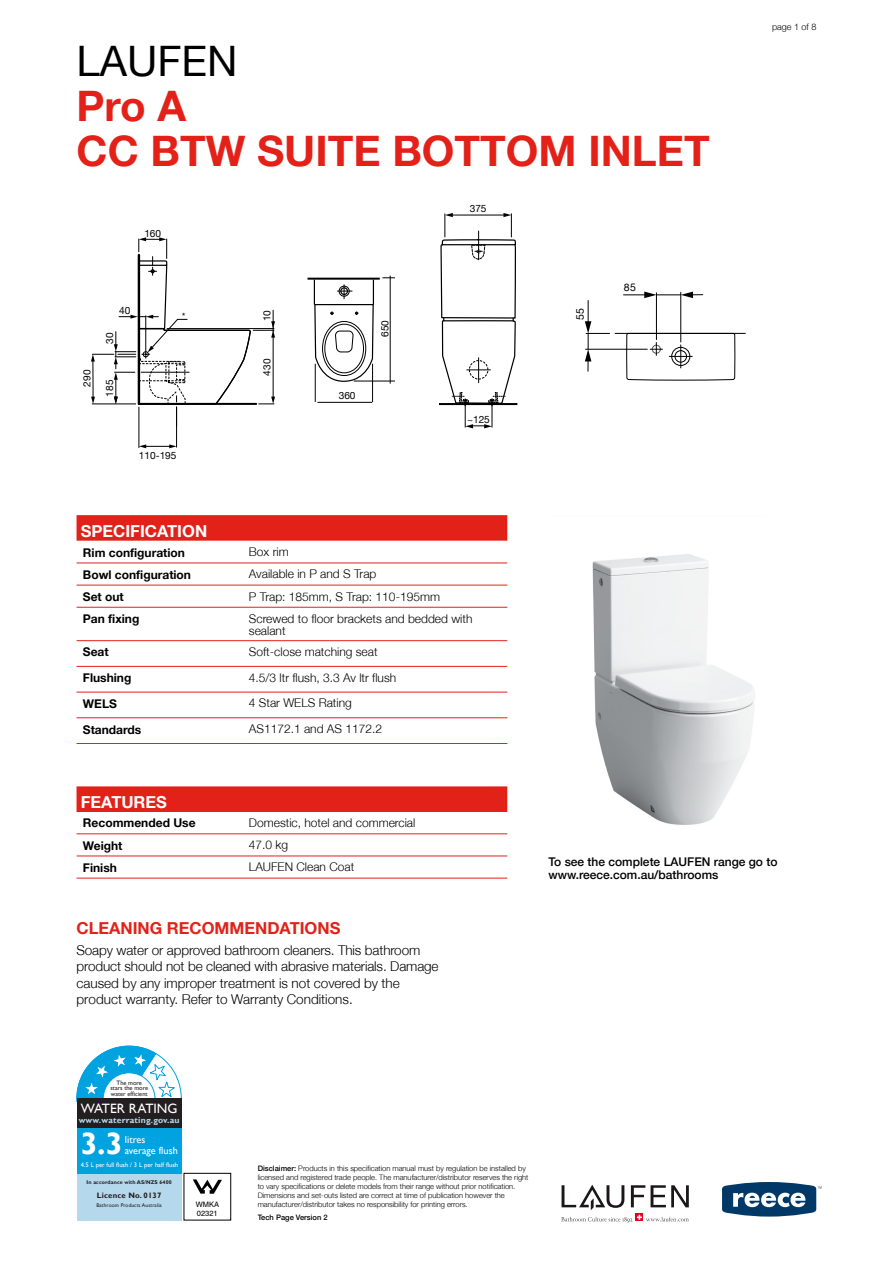
<style>
.page{position:relative;width:893px;height:1263px;background:#fff}
.page>*{position:absolute;margin:0;border:0;box-sizing:border-box;transform-origin:0 0}
.t1{font:700 42px/45px "Helvetica Neue";color:#e32119}
.t2{font:42px "Helvetica Neue";color:#000}
.t3{font:700 30.9px "Gill Sans";color:#fff}
.t4{font:700 16.5px "Helvetica Neue";color:#e32119}
.t5{font:700 16.5px "Helvetica Neue";color:#fff}
.t6{font:13.65px "Gill Sans";letter-spacing:-.01em;color:#fff}
.t7{font:300 13.5px/16.5px "Helvetica Neue";letter-spacing:-.01em;color:#000}
.t8{font:300 12px/12px "Helvetica Neue";color:#000}
.t9{font:700 12px "Helvetica Neue";color:#000}
.t10{font:500 12px/12px "Helvetica Neue";color:#000}
.t11{font:10.5px "Helvetica Neue";color:#000}
.t12{font:10.35px/10.4px "Gill Sans";color:#fff}
.t13{font:10.05px "Helvetica Neue";color:#000}
.t14{font:300 9px "Helvetica Neue";color:#000}
.t15{font:700 8.7px "Gill Sans";letter-spacing:.02em;color:#b6d8ec}
.t16{font:700 7.8px "Gill Sans";letter-spacing:.02em;color:#231f20}
.t17{font:300 7.5px/9px "Helvetica Neue";color:#000}
.t18{font:500 7.5px "Helvetica Neue";color:#000}
.t19{font:7.5px/9px "Helvetica";color:#000}
.t20{font:6.6px "Gill Sans";color:#fff}
.t21{font:6.45px/5.4px "Gill Sans";letter-spacing:-.01em;color:#231f20;text-align:center}
.t22{font:700 5.4px "Gill Sans";letter-spacing:.02em;color:#231f20}
.t23{font:5.4px "Gill Sans";letter-spacing:.02em;color:#231f20}
.s1{font-family:"Helvetica 45"}
.s2{font-weight:500}
</style>
<div class="page">
<svg style="left:561px;top:1185px;width:128px;height:37px"></svg>
<svg style="left:77px;top:786px;width:430px;height:92px"></svg>
<hr style="left:77px;top:833px;width:166px;height:1px;background:#e22119">
<hr style="left:243px;top:833px;width:264px;height:1px;background:#e22119">
<hr style="left:77px;top:855px;width:166px;height:1px;background:#e22119">
<hr style="left:243px;top:855px;width:264px;height:1px;background:#e22119">
<hr style="left:77px;top:878px;width:166px;height:1px;background:#e22119">
<hr style="left:243px;top:878px;width:264px;height:1px;background:#e22119">
<svg style="left:77px;top:515px;width:430px;height:26px;background:#e2251d"></svg>
<svg style="left:77px;top:562px;width:430px;height:1px"></svg>
<svg style="left:77px;top:584px;width:430px;height:135px"></svg>
<hr style="left:77px;top:563px;width:166px;height:1px;background:#e22119">
<hr style="left:243px;top:563px;width:264px;height:1px;background:#e22119">
<hr style="left:77px;top:585px;width:166px;height:1px;background:#e22119">
<hr style="left:243px;top:585px;width:264px;height:1px;background:#e22119">
<hr style="left:77px;top:607px;width:166px;height:1px;background:#e22119">
<hr style="left:243px;top:607px;width:264px;height:1px;background:#e22119">
<hr style="left:77px;top:640px;width:166px;height:1px;background:#e22119">
<hr style="left:243px;top:640px;width:264px;height:1px;background:#e22119">
<hr style="left:77px;top:666px;width:166px;height:1px;background:#e22119">
<hr style="left:243px;top:666px;width:264px;height:1px;background:#e22119">
<hr style="left:77px;top:692px;width:166px;height:1px;background:#e22119">
<hr style="left:243px;top:692px;width:264px;height:1px;background:#e22119">
<hr style="left:77px;top:717px;width:166px;height:1px;background:#e22119">
<hr style="left:243px;top:717px;width:264px;height:1px;background:#e22119">
<hr style="left:77px;top:743px;width:166px;height:1px;background:#e22119">
<hr style="left:243px;top:743px;width:264px;height:1px;background:#e22119">
<hr style="left:139px;top:407px;width:1px;height:41px;background:#000">
<hr style="left:176px;top:407px;width:1px;height:40px;background:#000">
<svg style="left:139px;top:444px;width:38px;height:4px"></svg>
<hr style="left:308px;top:278px;width:72px;height:2px;background:#000">
<svg style="left:314px;top:280px;width:60px;height:123px"></svg>
<svg style="left:382px;top:277px;width:13px;height:1px"></svg>
<hr style="left:354px;top:381px;width:41px;height:1px;background:#000">
<hr style="left:317px;top:402px;width:55px;height:1px;background:#000">
<hr style="left:390px;top:276px;width:1px;height:108px;background:#000">
<hr style="left:372px;top:364px;width:1px;height:38px;background:#000">
<hr style="left:315px;top:364px;width:1px;height:38px;background:#000">
<hr style="left:439px;top:403px;width:78px;height:2px;background:#000">
<svg style="left:440px;top:213px;width:77px;height:215px"></svg>
<img style="left:592px;top:554px;width:163px;height:271px">
<hr style="left:615px;top:333px;width:130px;height:1px;background:#000">
<hr style="left:586px;top:349px;width:61px;height:1px;background:#000">
<svg style="left:585px;top:300px;width:25px;height:71px"></svg>
<svg style="left:623px;top:291px;width:112px;height:90px"></svg>
<hr style="left:656px;top:293px;width:1px;height:47px;background:#000">
<svg style="left:722px;top:1182px;width:99px;height:34px"></svg>
<svg style="left:193px;top:1179px;width:29px;height:15px"></svg>
<div style="left:77px;top:1128px;width:105px;height:46px;background:#00a2df"></div>
<div style="left:77px;top:1174px;width:105px;height:47px;background:#b6d8ec"></div>
<div style="left:77px;top:1098px;width:105px;height:30px;background:#231f20"></div>
<svg style="left:77px;top:1046px;width:105px;height:52px"></svg>
<svg style="left:91px;top:237px;width:184px;height:189px"></svg>
<h1 class="t2" style="left:77px;top:36px;width:162px">LAUFEN</h1>
<h1 class="t1" style="left:77px;top:82px;width:635px">Pro A<br>CC BTW SUITE BOTTOM INLET</h1>
<h3 class="t13" style="left:144px;top:227px;width:18px">160</h3>
<h3 class="t13" style="left:81px;top:387px;width:18px;rotate:-90deg">290</h3>
<h3 class="t13" style="left:119px;top:305px;width:13px">40</h3>
<h3 class="t13" style="left:104px;top:344px;width:13px;rotate:-90deg">30</h3>
<h3 class="t13" style="left:104px;top:397px;width:18px;rotate:-90deg">185</h3>
<h3 class="t13" style="left:139px;top:450px;width:39px">110-195</h3>
<h3 class="t13" style="left:261px;top:321px;width:13px;rotate:-90deg">10</h3>
<h3 class="t13" style="left:261px;top:375px;width:18px;rotate:-90deg">430</h3>
<h3 class="t13" style="left:339px;top:390px;width:18px">360</h3>
<h3 class="t13" style="left:379px;top:337px;width:18px;rotate:-90deg">650</h3>
<h3 class="t13" style="left:470px;top:203px;width:18px">375</h3>
<h3 class="t13" style="left:467px;top:413px;width:24px">~125</h3>
<h3 class="t5" style="left:81px;top:520px;width:128px">SPECIFICATION</h3>
<h3 class="t9" style="left:83px;top:545px;width:104px">Rim configuration</h3>
<h3 class="t8" style="left:249px;top:546px;width:41px">Box rim</h3>
<h3 class="t9" style="left:83px;top:567px;width:110px">Bowl configuration</h3>
<h3 class="t8" style="left:249px;top:568px;width:129px">Available in P and S Trap</h3>
<h3 class="t9" style="left:83px;top:589px;width:42px">Set out</h3>
<h3 class="t8" style="left:249px;top:590px;width:193px">P Trap: 185mm, S Trap: 110-195mm</h3>
<h3 class="t9" style="left:83px;top:611px;width:58px">Pan fixing</h3>
<h3 class="t8" style="left:249px;top:612px;width:225px">Screwed to floor brackets and bedded with sealant</h3>
<h3 class="t9" style="left:83px;top:645px;width:27px">Seat</h3>
<h3 class="t8" style="left:249px;top:645px;width:130px">Soft-close matching seat</h3>
<h3 class="t9" style="left:83px;top:670px;width:50px">Flushing</h3>
<h3 class="t8" style="left:249px;top:671px;width:149px">4.5/3 ltr flush, 3.3 Av ltr flush</h3>
<h3 class="t9" style="left:83px;top:696px;width:36px">WELS</h3>
<h3 class="t8" style="left:249px;top:697px;width:104px">4 Star WELS Rating</h3>
<h3 class="t9" style="left:83px;top:722px;width:60px">Standards</h3>
<h3 class="t8" style="left:249px;top:723px;width:135px">AS1172.1 and AS 1172.2</h3>
<h3 class="t11" style="left:574px;top:320px;width:14px;rotate:-90deg">55</h3>
<h3 class="t11" style="left:624px;top:281px;width:14px">85</h3>
<p class="t14" style="left:772px;top:21px;width:46px">page 1 of <span class="s1">8</span></p>
<h3 class="t5" style="left:81px;top:792px;width:88px">FEATURES</h3>
<h3 class="t9" style="left:83px;top:816px;width:114px">Recommended Use</h3>
<h3 class="t8" style="left:249px;top:816px;width:168px">Domestic, hotel and commercial</h3>
<h3 class="t9" style="left:83px;top:838px;width:41px">Weight</h3>
<h3 class="t8" style="left:249px;top:839px;width:41px">47.0 kg</h3>
<h3 class="t9" style="left:83px;top:860px;width:35px">Finish</h3>
<h3 class="t8" style="left:249px;top:861px;width:107px">LAUFEN Clean Coat</h3>
<h3 class="t4" style="left:77px;top:918px;width:265px">CLEANING RECOMMENDATIONS</h3>
<h3 class="t7" style="left:77px;top:941px;width:364px">Soapy water or approved bathroom cleaners. This bathroom product should not be cleaned with abrasive materials. Damage caused by any improper treatment is not covered by the product warranty. Refer to Warranty Conditions.</h3>
<h3 class="t10" style="left:548px;top:856px;width:230px">To see the complete LAUFEN range go to www.reece.com.au/bathrooms</h3>
<p class="t21" style="left:110px;top:1080px;width:39px">The more stars the more water efficient</p>
<h3 class="t6" style="left:81px;top:1101px;width:98px">WATER RATING</h3>
<p class="t15" style="left:79px;top:1114px;width:102px">www.waterrating.gov.au</p>
<h2 class="t3" style="left:81px;top:1125px;width:43px">3.3</h2>
<h3 class="t12" style="left:125px;top:1135px;width:54px">litres average flush</h3>
<p class="t20" style="left:81px;top:1160px;width:99px">4.5 L per full flush / 3 L per half flush</p>
<p class="t22" style="left:87px;top:1179px;width:87px">In accordance with AS/NZS 6400</p>
<p class="t16" style="left:97px;top:1190px;width:66px">Licence No. 0137</p>
<p class="t23" style="left:96px;top:1202px;width:67px">Bathroom Products Australia</p>
<p class="t19" style="left:196px;top:1199px;width:25px">WMKA<br>02321</p>
<p class="t17" style="left:258px;top:1164px;width:272px"><span class="s2">Disclaimer:</span> Products in this specification manual must by regulation be installed by licensed and registered trade people. The manufacturer/distributor reserves the right to vary specifications or delete models from their range without prior notification.<br>Dimensions and set-outs listed are correct at time of publication however the manufacturer/distributor takes no responsibility for printing errors.</p>
<p class="t18" style="left:258px;top:1213px;width:71px">Tech Page Version 2</p>
</div>
